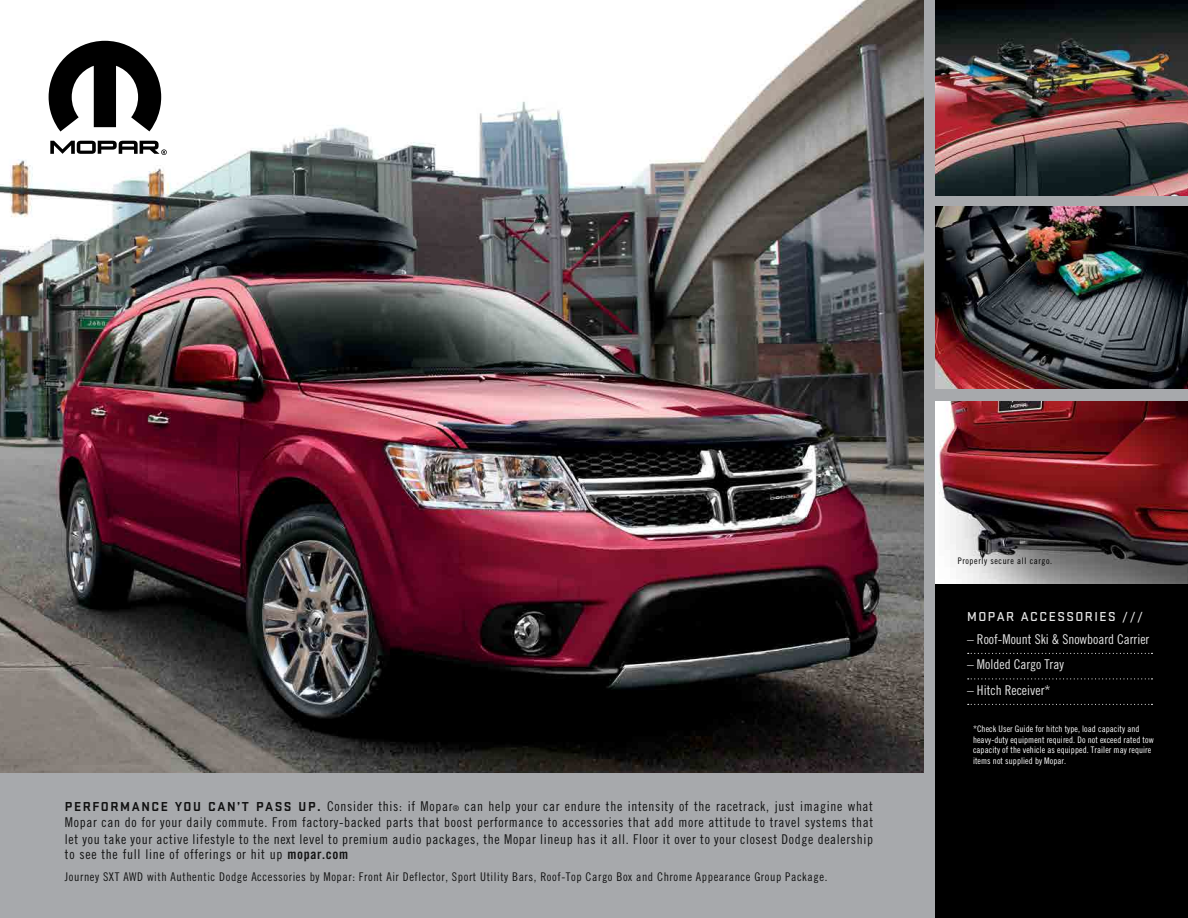
<style>
.page{position:relative;width:1188px;height:918px;background:#a7a9ac}
.page>*{position:absolute;margin:0;border:0;box-sizing:border-box;transform-origin:0 0}
.t1{font:13.5px/16.5px "Trade Gothic Cond Eighteen";letter-spacing:.05em;color:#000;text-align:justify}
.t2{font:13.5px "Trade Gothic Cond Eighteen";color:#fff}
.t3{font:500 13.5px "Stratum 1";letter-spacing:.11em;color:#fff}
.t4{font:12px "Trade Gothic Cond Eighteen";letter-spacing:.05em;color:#000}
.t5{font:9px/10.5px "Trade Gothic Cond Eighteen";letter-spacing:.01em;color:#fff}
.t6{font:9px "Trade Gothic Cond Eighteen";letter-spacing:.07em;color:#000}
.s1{font-family:"Stratum 1";font-weight:700}
.s2{font-size:7.8px}
.s3{font-family:"Trade Gothic Bold Cond Twenty"}
</style>
<div class="page">
<div style="left:935px;top:581px;width:253px;height:337px;background:#000"></div>
<img style="left:0;top:0;width:924px;height:772px">
<img style="left:935px;top:206px;width:253px;height:182px">
<img style="left:935px;top:0;width:253px;height:196px">
<img style="left:935px;top:402px;width:253px;height:182px">
<svg style="left:49px;top:41px;width:112px;height:91px;background:#686868"></svg>
<svg style="left:50px;top:141px;width:117px;height:14px;background:#808080"></svg>
<svg style="left:968px;top:653px;width:184px;height:1px"></svg>
<svg style="left:968px;top:678px;width:184px;height:1px"></svg>
<svg style="left:968px;top:704px;width:184px;height:1px"></svg>
<p class="t1" style="left:65px;top:798px;width:810px"><span class="s1">PERFORMANCE YOU CAN’T PASS UP.</span> Consider this: if Mopar<span class="s2">®</span> can help your car endure the intensity of the racetrack, just imagine what Mopar can do for your daily commute. From factory-backed parts that boost performance to accessories that add more attitude to travel systems that let you take your active lifestyle to the next level to premium audio packages, the Mopar lineup has it all. Floor it over to your closest Dodge dealership</p>
<p class="t1" style="left:65px;top:846px;width:285px">to see the full line of offerings or hit up <span class="s3">mopar.com</span></p>
<p class="t4" style="left:65px;top:870px;width:764px">Journey SXT AWD with Authentic Dodge Accessories by Mopar: Front Air Deflector, Sport Utility Bars, Roof-Top Cargo Box and Chrome Appearance Group Package.</p>
<p class="t6" style="left:958px;top:556px;width:96px">Properly secure all cargo.</p>
<p class="t3" style="left:967px;top:607px;width:177px">MOPAR ACCESSORIES ///</p>
<p class="t2" style="left:967px;top:631px;width:184px">– Roof-Mount Ski &amp; Snowboard Carrier</p>
<p class="t2" style="left:967px;top:657px;width:98px">– Molded Cargo Tray</p>
<p class="t2" style="left:967px;top:682px;width:85px">– Hitch Receiver*</p>
<p class="t5" style="left:973px;top:723px;width:182px">*Check User Guide for hitch type, load capacity and heavy-duty equipment required. Do not exceed rated tow capacity of the vehicle as equipped. Trailer may require items not supplied by Mopar.</p>
</div>
